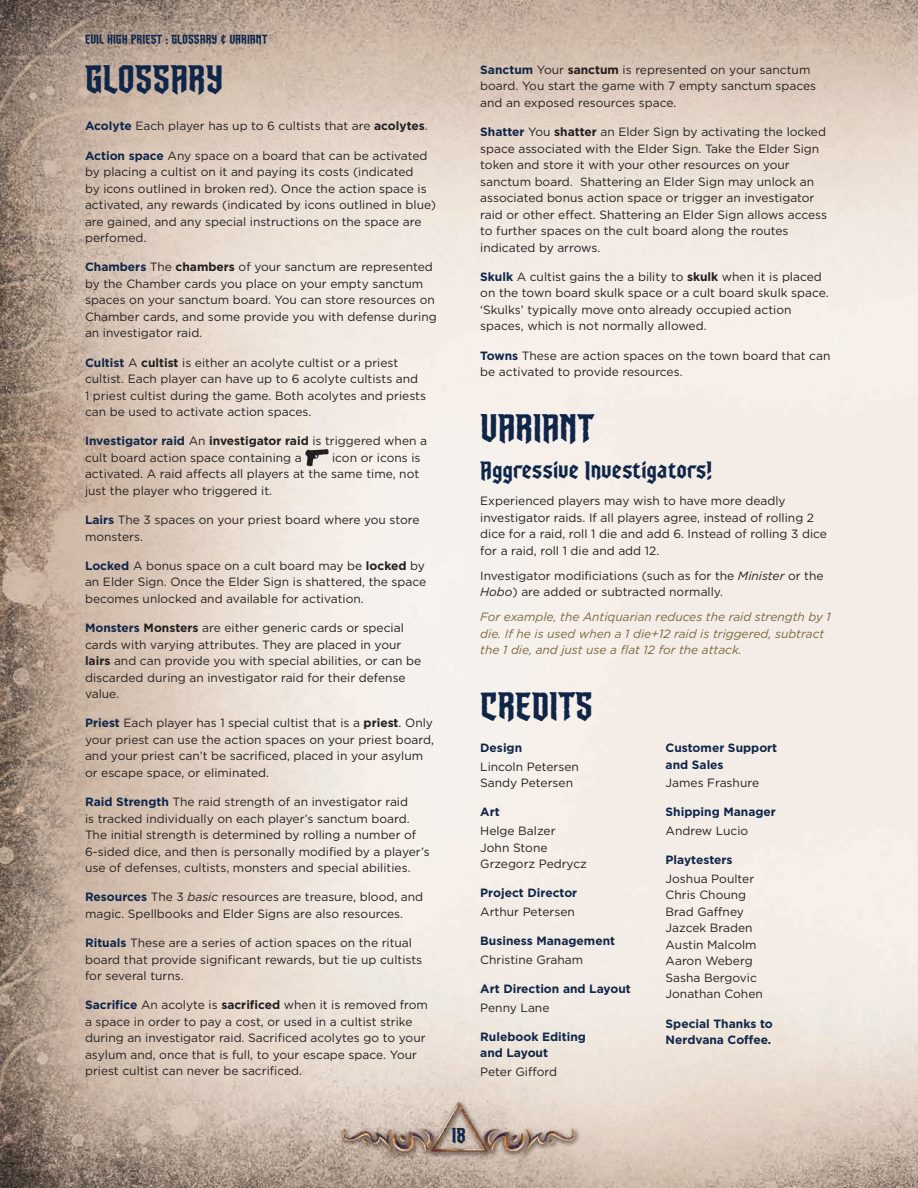
<style>
.page{position:relative;width:918px;height:1188px;background:#fff}
.page>*{position:absolute;margin:0;border:0;box-sizing:border-box;transform-origin:0 0}
.Heading_1{font:36px "CC Dusk Till Dawn Buried";color:#102649}
.Heading_2{font:24px "CC Dusk Till Dawn Buried";color:#102649}
.Heading_1-2{font:19.5px "CC Dusk Till Dawn Buried";color:#102649}
.Heading_3{font:12px/16.5px "Gotham HTF";color:#231f20}
.Heading_3-2{font:700 12px/16.5px "Gotham HTF";color:#102649}
.t1{font:italic 12px/16.5px "Gotham HTF";color:#7d653b}
.t2{font:12px "CC Dusk Till Dawn Buried";color:#102649}
.s1{font-weight:700;color:#102649}
.s2{font-weight:700}
.s3{font-style:italic}
</style>
<div class="page">
<img style="left:0;top:0;width:918px;height:1188px">
<svg style="left:305px;top:449px;width:24px;height:17px"></svg>
<p class="t2" style="left:85px;top:31px;width:184px">EVIL HIGH PRIEST : GLOSSARY &amp; VARIANT</p>
<p class="Heading_1" style="left:85px;top:55px;width:140px">GLOSSARY</p>
<p class="Heading_3" style="left:85px;top:118px;width:344px"><span class="s1">Acolyte</span> Each player has up to 6 cultists that are <span class="s2">acolytes</span>.</p>
<p class="Heading_3" style="left:85px;top:147px;width:353px"><span class="s1">Action space</span> Any space on a board that can be activated by placing a cultist on it and paying its costs (indicated<br>by icons outlined in broken red). Once the action space is activated, any rewards (indicated by icons outlined in blue) are gained, and any special instructions on the space are perfomed.</p>
<p class="Heading_3" style="left:85px;top:259px;width:353px"><span class="s1">Chambers</span> The <span class="s2">chambers</span> of your sanctum are represented by the Chamber cards you place on your empty sanctum spaces on your sanctum board. You can store resources on Chamber cards, and some provide you with defense during an investigator raid.</p>
<p class="Heading_3" style="left:85px;top:354px;width:343px"><span class="s1">Cultist</span> A <span class="s2">cultist</span> is either an acolyte cultist or a priest cultist. Each player can have up to 6 acolyte cultists and<br>1 priest cultist during the game. Both acolytes and priests can be used to activate action spaces.</p>
<p class="Heading_3" style="left:85px;top:433px;width:344px"><span class="s1">Investigator raid</span> An <span class="s2">investigator raid</span> is triggered when a cult board action space containing a</p>
<p class="Heading_3" style="left:85px;top:449px;width:337px;text-align:justify;text-indent:247px">icon or icons is activated. A raid affects all players at the same time, not just the player who triggered it.</p>
<p class="Heading_3" style="left:85px;top:511px;width:336px"><span class="s1">Lairs</span> The 3 spaces on your priest board where you store monsters.</p>
<p class="Heading_3" style="left:85px;top:557px;width:343px;text-align:justify"><span class="s1">Locked</span> A bonus space on a cult board may be <span class="s2">locked</span> by an Elder Sign. Once the Elder Sign is shattered, the space becomes unlocked and available for activation.</p>
<p class="Heading_3" style="left:85px;top:619px;width:338px"><span class="s1">Monsters</span> <span class="s2">Monsters</span> are either generic cards or special cards with varying attributes. They are placed in your <span class="s2">lairs</span> and can provide you with special abilities, or can be discarded during an investigator raid for their defense value.</p>
<p class="Heading_3" style="left:85px;top:715px;width:350px"><span class="s1">Priest</span> Each player has 1 special cultist that is a <span class="s2">priest</span>. Only your priest can use the action spaces on your priest board, and your priest can’t be sacrificed, placed in your asylum or escape space, or eliminated.</p>
<p class="Heading_3" style="left:85px;top:793px;width:346px"><span class="s1">Raid Strength</span> The raid strength of an investigator raid<br>is tracked individually on each player’s sanctum board.<br>The initial strength is determined by rolling a number of 6-sided dice, and then is personally modified by a player’s use of defenses, cultists, monsters and special abilities.</p>
<p class="Heading_3" style="left:85px;top:889px;width:340px"><span class="s1">Resources</span> The 3 <span class="s3">basic</span> resources are treasure, blood, and magic. Spellbooks and Elder Signs are also resources.</p>
<p class="Heading_3" style="left:85px;top:934px;width:339px"><span class="s1">Rituals</span> These are a series of action spaces on the ritual board that provide significant rewards, but tie up cultists for several turns.</p>
<p class="Heading_3" style="left:85px;top:997px;width:345px"><span class="s1">Sacrifice</span> An acolyte is <span class="s2">sacrificed</span> when it is removed from a space in order to pay a cost, or used in a cultist strike during an investigator raid. Sacrificed acolytes go to your asylum and, once that is full, to your escape space. Your priest cultist can never be sacrificed.</p>
<p class="Heading_3" style="left:480px;top:61px;width:337px"><span class="s1">Sanctum</span> Your <span class="s2">sanctum</span> is represented on your sanctum board. You start the game with 7 empty sanctum spaces and an exposed resources space.</p>
<p class="Heading_3" style="left:480px;top:123px;width:348px"><span class="s1">Shatter</span> You <span class="s2">shatter</span> an Elder Sign by activating the locked space associated with the Elder Sign. Take the Elder Sign token and store it with your other resources on your sanctum board. Shattering an Elder Sign may unlock an associated bonus action space or trigger an investigator raid or other effect. Shattering an Elder Sign allows access to further spaces on the cult board along the routes indicated by arrows.</p>
<p class="Heading_3" style="left:480px;top:268px;width:350px"><span class="s1">Skulk</span> A cultist gains the a bility to <span class="s2">skulk</span> when it is placed on the town board skulk space or a cult board skulk space. ‘Skulks’ typically move onto already occupied action spaces, which is not normally allowed.</p>
<p class="Heading_3" style="left:480px;top:347px;width:352px"><span class="s1">Towns</span> These are action spaces on the town board that can be activated to provide resources.</p>
<p class="Heading_1" style="left:480px;top:404px;width:116px">VARIANT</p>
<p class="Heading_2" style="left:480px;top:455px;width:234px">Aggressive Investigators!</p>
<p class="Heading_3" style="left:480px;top:493px;width:348px">Experienced players may wish to have more deadly investigator raids. If all players agree, instead of rolling 2 dice for a raid, roll 1 die and add 6. Instead of rolling 3 dice for a raid, roll 1 die and add 12.</p>
<p class="Heading_3" style="left:480px;top:567px;width:345px">Investigator modificiations (such as for the <span class="s3">Minister</span> or the<br><span class="s3">Hobo</span>) are added or subtracted normally.</p>
<p class="t1" style="left:480px;top:609px;width:352px">For example, the Antiquarian reduces the raid strength by 1 die. If he is used when a 1 die+12 raid is triggered, subtract the 1 die, and just use a flat 12 for the attack.</p>
<p class="Heading_1" style="left:480px;top:682px;width:115px">CREDITS</p>
<p class="Heading_3-2" style="left:480px;top:739px;width:43px">Design</p>
<p class="Heading_3" style="left:480px;top:758px;width:100px">Lincoln Petersen</p>
<p class="Heading_3" style="left:480px;top:775px;width:94px">Sandy Petersen</p>
<p class="Heading_3-2" style="left:480px;top:804px;width:21px">Art</p>
<p class="Heading_3" style="left:480px;top:822px;width:77px">Helge Balzer</p>
<p class="Heading_3" style="left:480px;top:839px;width:69px">John Stone</p>
<p class="Heading_3" style="left:480px;top:855px;width:108px">Grzegorz Pedrycz</p>
<p class="Heading_3-2" style="left:480px;top:885px;width:99px">Project Director</p>
<p class="Heading_3" style="left:480px;top:903px;width:96px">Arthur Petersen</p>
<p class="Heading_3-2" style="left:480px;top:932px;width:136px">Business Management</p>
<p class="Heading_3" style="left:480px;top:951px;width:104px">Christine Graham</p>
<p class="Heading_3-2" style="left:480px;top:980px;width:152px">Art Direction and Layout</p>
<p class="Heading_3" style="left:480px;top:999px;width:71px">Penny Lane</p>
<p class="Heading_3-2" style="left:480px;top:1028px;width:107px">Rulebook Editing and Layout</p>
<p class="Heading_3" style="left:480px;top:1063px;width:78px">Peter Gifford</p>
<p class="Heading_3-2" style="left:666px;top:739px;width:113px">Customer Support and Sales</p>
<p class="Heading_3" style="left:666px;top:775px;width:95px">James Frashure</p>
<p class="Heading_3-2" style="left:666px;top:804px;width:112px">Shipping Manager</p>
<p class="Heading_3" style="left:666px;top:822px;width:84px">Andrew Lucio</p>
<p class="Heading_3-2" style="left:666px;top:852px;width:68px">Playtesters</p>
<p class="Heading_3" style="left:666px;top:870px;width:90px">Joshua Poulter</p>
<p class="Heading_3" style="left:666px;top:887px;width:82px">Chris Choung</p>
<p class="Heading_3" style="left:666px;top:903px;width:80px">Brad Gaffney</p>
<p class="Heading_3" style="left:666px;top:920px;width:88px">Jazcek Braden</p>
<p class="Heading_3" style="left:666px;top:936px;width:93px">Austin Malcolm</p>
<p class="Heading_3" style="left:666px;top:953px;width:89px">Aaron Weberg</p>
<p class="Heading_3" style="left:666px;top:969px;width:93px">Sasha Bergovic</p>
<p class="Heading_3" style="left:666px;top:986px;width:99px">Jonathan Cohen</p>
<p class="Heading_3-2" style="left:666px;top:1015px;width:109px">Special Thanks to<br>Nerdvana Coffee.</p>
<p class="Heading_1-2" style="left:452px;top:1123px;width:16px">18</p>
</div>
